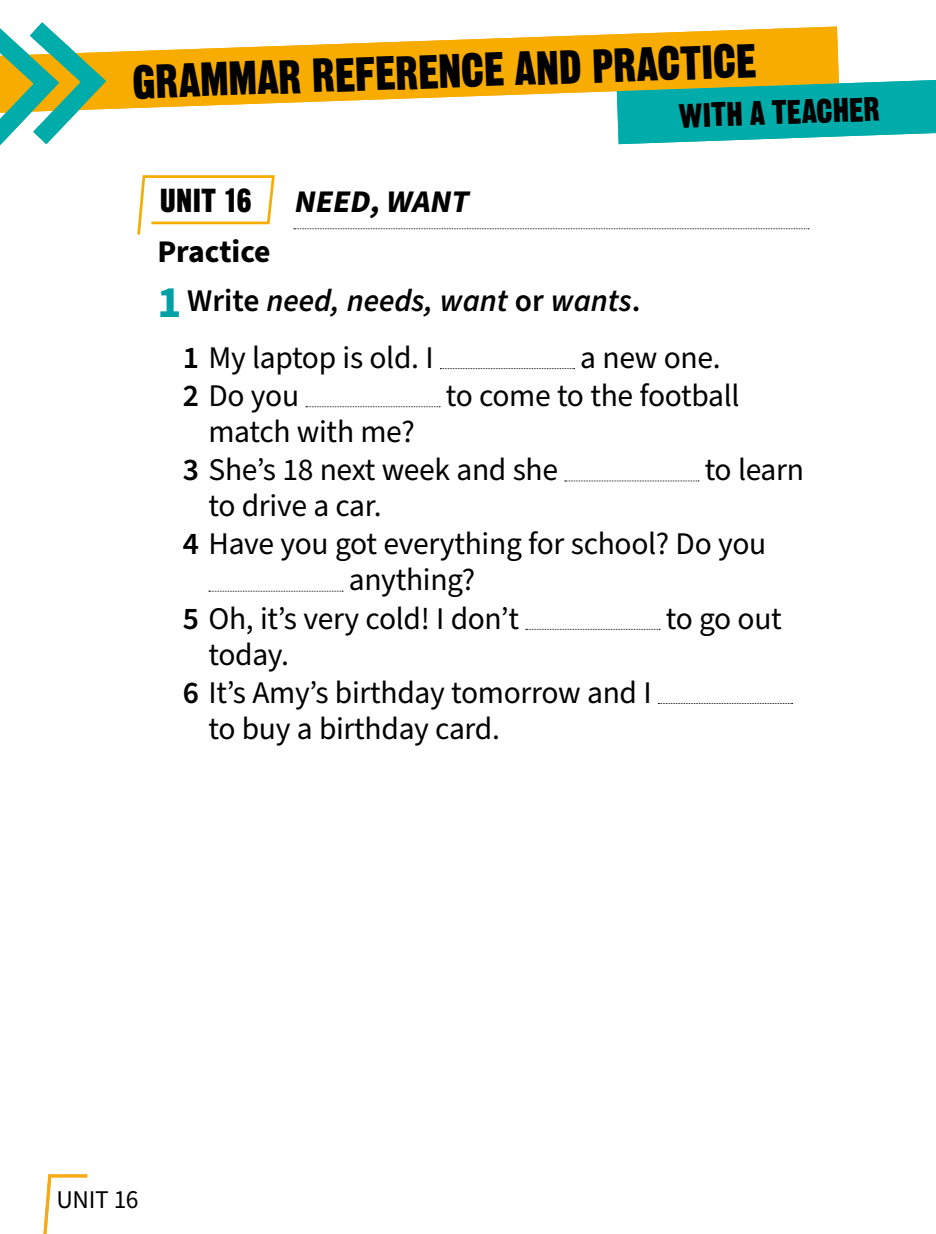
<style>
.page{position:relative;width:936px;height:1234px;background:#fff}
.page>*{position:absolute;margin:0;border:0;box-sizing:border-box;transform-origin:0 0}
.t1{font:46.5px "Gothic Thirteen Std";color:#000}
.t2{font:33px "Gothic Thirteen Std";color:#000}
.t3{font:32.4px "Gothic Thirteen Std";color:#000}
.t4{font:31.5px/38.1px "Source Sans Pro";letter-spacing:-.01em;color:#000}
.t5{font:italic 600 31.5px/48.8px "Source Sans Pro";color:#000}
.t6{font:italic 700 31.5px "Source Sans Pro";color:#000}
.t7{font:25.5px "Source Sans Pro";color:#000}
.s1{font-weight:700;font-style:normal}
.s2{font-weight:700;font-style:normal;font-size:45px;color:#00a0a7}
.s3{font-style:normal}
.s4{font-weight:600}
</style>
<div class="page">
<svg style="left:119px;top:27px;width:719px;height:82px;fill:#f8ac00"></svg>
<svg style="left:616px;top:80px;width:319px;height:64px;background:#2bb3a3"></svg>
<svg style="left:0;top:22px;width:119px;height:124px"></svg>
<svg style="left:294px;top:228px;width:514px;height:1px"></svg>
<svg style="left:440px;top:368px;width:134px;height:1px"></svg>
<svg style="left:306px;top:406px;width:134px;height:1px"></svg>
<svg style="left:564px;top:480px;width:135px;height:1px"></svg>
<svg style="left:209px;top:590px;width:134px;height:1px"></svg>
<svg style="left:526px;top:628px;width:134px;height:1px"></svg>
<svg style="left:658px;top:703px;width:134px;height:1px"></svg>
<svg style="left:137px;top:175px;width:138px;height:60px"></svg>
<svg style="left:43px;top:1174px;width:44px;height:59px"></svg>
<h1 class="t1" style="left:131px;top:53px;width:626px;rotate:-2deg">GRAMMAR REFERENCE AND PRACTICE</h1>
<p class="t2" style="left:678px;top:95px;width:203px;rotate:-2deg">WITH A TEACHER</p>
<p class="t3" style="left:160px;top:180px;width:93px">UNIT 16</p>
<p class="t6" style="left:293px;top:180px;width:184px">NEED,WANT</p>
<p class="t5" style="left:157px;top:228px;width:484px"><span class="s1">Practice<br></span><span class="s2">1</span> <span class="s3">Write</span> need, needs, want <span class="s3">or</span> wants<span class="s3">.</span></p>
<p class="t4" style="left:183px;top:339px;width:252px"><span class="s4">1</span> My laptop is old. I</p>
<p class="t4" style="left:580px;top:339px;width:142px">a new one.</p>
<p class="t4" style="left:183px;top:377px;width:118px"><span class="s4">2</span> Do you</p>
<p class="t4" style="left:446px;top:377px;width:295px">to come to the football</p>
<p class="t4" style="left:183px;top:413px;width:376px;text-indent:26px">match with me?<br><span class="s4">3</span> She’s 18 next week and she</p>
<p class="t4" style="left:704px;top:451px;width:101px">to learn</p>
<p class="t4" style="left:208px;top:487px;width:174px">to drive a car.</p>
<p class="t4" style="left:183px;top:525px;width:584px"><span class="s4">4</span> Have you got everything for school? Do you</p>
<p class="t4" style="left:349px;top:561px;width:128px">anything?</p>
<p class="t4" style="left:183px;top:600px;width:338px"><span class="s4">5</span> Oh, it’s very cold! I don’t</p>
<p class="t4" style="left:665px;top:600px;width:118px">to go out</p>
<p class="t4" style="left:208px;top:636px;width:82px">today.</p>
<p class="t4" style="left:183px;top:674px;width:470px"><span class="s4">6</span> It’s Amy’s birthday tomorrow and I</p>
<p class="t4" style="left:208px;top:710px;width:293px">to buy a birthday card.</p>
<p class="t7" style="left:56px;top:1182px;width:84px">Unit 16</p>
</div>
